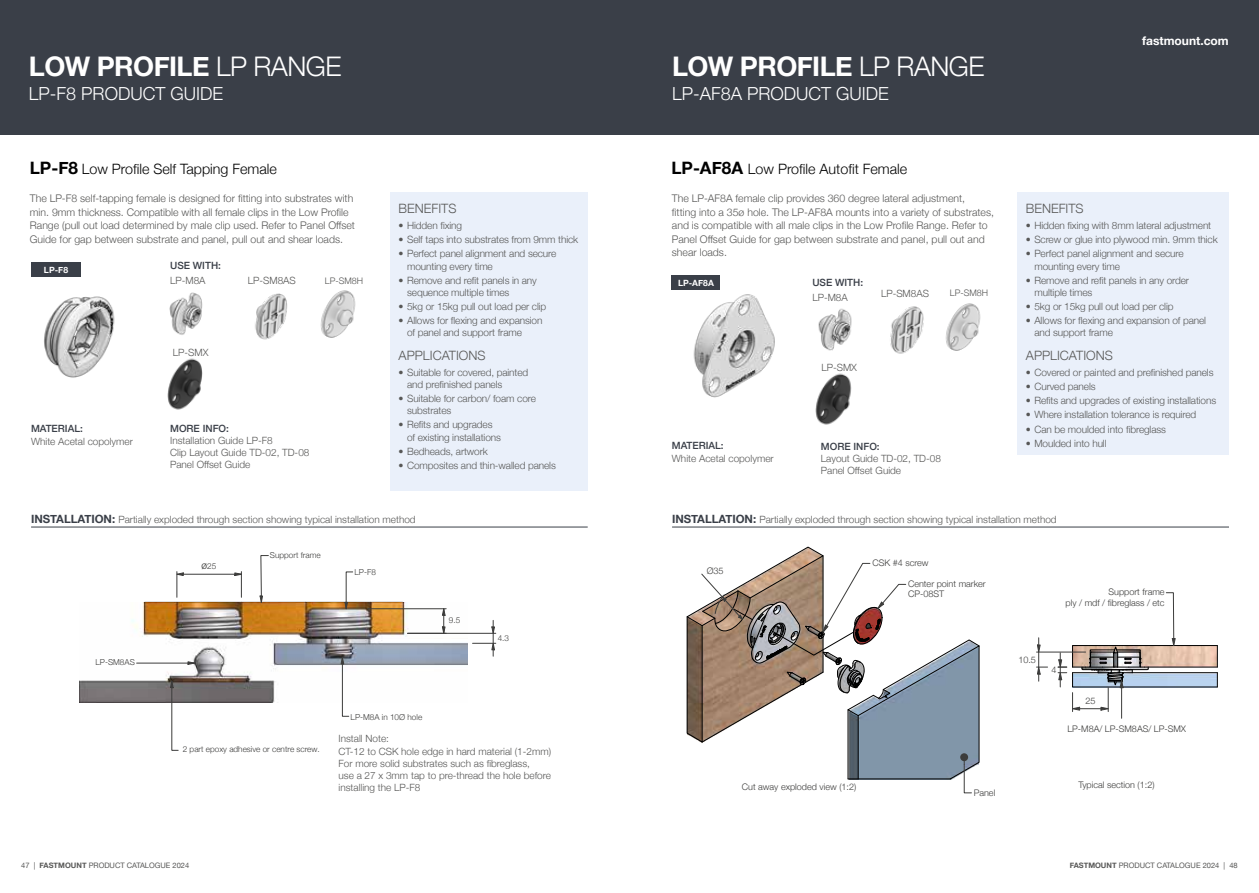
<style>
.page{position:relative;width:1259px;height:893px;background:#fff}
.page>*{position:absolute;margin:0;border:0;box-sizing:border-box;transform-origin:0 0}
.t1{font:700 27px "Helvetica Neue";letter-spacing:-.02em;color:#fff}
.t2{font:300 18px "Helvetica Neue";color:#fff}
.t3{font:300 14.25px "Helvetica Neue";color:#000}
.t4{font:300 12.9px "Helvetica Neue";color:#575756}
.t5{font:700 12px "Helvetica Neue";color:#fff}
.t6{font:300 10.5px/13.5px "Helvetica Neue";color:#575756}
.t7{font:300 10.05px/12.1px "Helvetica Neue";letter-spacing:-.01em;color:#575756}
.t8{font:500 10.05px "Helvetica Neue";color:#3a3f48}
.t9{font:300 9px/10.8px "Helvetica Neue";color:#3c3c3b}
.t10{font:300 9px "Helvetica Neue";color:#575756}
.t11{font:700 8.55px "Helvetica Neue";color:#fff}
.t12{font:300 8.55px "Helvetica Neue";color:#12100b}
.t13{font:300 8.25px "Helvetica Neue";color:#3c3c3b}
.t14{font:7.5px "Helvetica Neue";color:#575756}
.s1{font-weight:300}
.s2{font-weight:700;font-size:17.1px}
.s3{font-weight:700;font-size:11.4px;color:#3a3f48}
.s4{font-family:"Myriad Pro";font-weight:400}
.s5{font-weight:700}
</style>
<div class="page">
<div style="left:629px;top:0;width:630px;height:134px;background:#3a3f48"></div>
<div style="left:0;top:0;width:629px;height:134px;background:#3a3f48"></div>
<svg style="left:79px;top:555px;width:417px;height:196px"></svg>
<div style="left:390px;top:192px;width:198px;height:298px;background:#eaf0fa"></div>
<hr style="left:31px;top:527px;width:557px;height:1px;background:#3a3f48">
<img style="left:44px;top:296px;width:71px;height:82px">
<img style="left:169px;top:292px;width:34px;height:43px">
<img style="left:167px;top:358px;width:36px;height:52px">
<img style="left:815px;top:373px;width:37px;height:52px">
<img style="left:255px;top:293px;width:33px;height:47px">
<div style="left:31px;top:262px;width:50px;height:14px;background:#3a3f48"></div>
<svg style="left:687px;top:547px;width:293px;height:247px"></svg>
<hr style="left:1036px;top:652px;width:49px;height:1px;background:#3c3c3b">
<hr style="left:1121px;top:688px;width:1px;height:30px;background:#3c3c3b">
<svg style="left:1036px;top:638px;width:11px;height:43px"></svg>
<svg style="left:1058px;top:592px;width:160px;height:120px"></svg>
<div style="left:1017px;top:192px;width:212px;height:263px;background:#eaf0fa"></div>
<img style="left:671px;top:276px;width:104px;height:122px">
<img style="left:818px;top:308px;width:34px;height:43px">
<img style="left:890px;top:306px;width:34px;height:48px">
<div style="left:672px;top:276px;width:48px;height:14px;background:#3a3f48"></div>
<hr style="left:672px;top:527px;width:557px;height:1px;background:#3a3f48">
<img style="left:320px;top:290px;width:36px;height:48px">
<img style="left:945px;top:303px;width:36px;height:48px">
<h1 class="t1" style="left:29px;top:45px;width:314px">LOW PROFILE <span class="s1">LP RANGE</span></h1>
<h2 class="t2" style="left:29px;top:79px;width:196px">LP-F8 PRODUCT GUIDE</h2>
<h3 class="t3" style="left:30px;top:158px;width:248px"><span class="s2">LP-F8</span> Low Profile Self Tapping Female</h3>
<p class="t6" style="left:30px;top:191px;width:327px">The LP-F8 self-tapping female is designed for fitting into substrates with min. 9mm thickness. Compatible with all female clips in the Low Profile Range (pull out load determined by male clip used. Refer to Panel Offset Guide for gap between substrate and panel, pull out and shear loads.</p>
<p class="t11" style="left:44px;top:263px;width:26px">LP-F8</p>
<p class="t8" style="left:31px;top:420px;width:53px">MATERIAL:</p>
<p class="t7" style="left:31px;top:435px;width:103px">White Acetal copolymer</p>
<p class="t8" style="left:170px;top:258px;width:52px">USE WITH:</p>
<p class="t7" style="left:170px;top:274px;width:37px">LP-M8A</p>
<p class="t7" style="left:173px;top:346px;width:37px">LP-SMX</p>
<p class="t7" style="left:248px;top:274px;width:49px">LP-SM8AS</p>
<p class="t10" style="left:325px;top:273px;width:40px">LP-SM8H</p>
<p class="t8" style="left:170px;top:420px;width:60px">MORE INFO:</p>
<p class="t7" style="left:170px;top:433px;width:141px">Installation Guide LP-F8<br>Clip Layout Guide TD-02, TD-08<br>Panel Offset Guide</p>
<p class="t4" style="left:399px;top:198px;width:59px">BENEFITS</p>
<p class="t7" style="left:399px;top:219px;width:65px">• Hidden fixing</p>
<p class="t7" style="left:399px;top:233px;width:181px">• Self taps into substrates from 9mm thick</p>
<p class="t7" style="left:407px;top:247px;width:151px;text-indent:-9px">• Perfect panel alignment and secure mounting every time</p>
<p class="t7" style="left:407px;top:273px;width:131px;text-indent:-9px">• Remove and refit panels in any sequence multiple times</p>
<p class="t7" style="left:399px;top:300px;width:149px">• 5kg or 15kg pull out load per clip</p>
<p class="t7" style="left:407px;top:314px;width:137px;text-indent:-9px">• Allows for flexing and expansion of panel and support frame</p>
<p class="t4" style="left:399px;top:345px;width:88px">APPLICATIONS</p>
<p class="t7" style="left:407px;top:365px;width:123px;text-indent:-9px">• Suitable for covered, painted and prefinished panels</p>
<p class="t7" style="left:407px;top:392px;width:130px;text-indent:-9px">• Suitable for carbon/ foam core substrates</p>
<p class="t7" style="left:407px;top:418px;width:95px;text-indent:-9px">• Refits and upgrades of existing installations</p>
<p class="t7" style="left:399px;top:444px;width:91px">• Bedheads, artwork</p>
<p class="t7" style="left:399px;top:459px;width:159px">• Composites and thin-walled panels</p>
<p class="t7" style="left:31px;top:512px;width:386px"><span class="s3">INSTALLATION:</span> Partially exploded through section showing typical installation method</p>
<p class="t13" style="left:95px;top:655px;width:41px">LP-SM8AS</p>
<p class="t12" style="left:106px;top:656px;width:30px">LP-SM8</p>
<p class="t13" style="left:201px;top:559px;width:16px"><span class="s4">Ø</span>25</p>
<p class="t13" style="left:270px;top:548px;width:52px">Support frame</p>
<p class="t13" style="left:354px;top:565px;width:23px">LP-F8</p>
<p class="t13" style="left:449px;top:614px;width:13px">9.5</p>
<p class="t13" style="left:498px;top:631px;width:13px">4.3</p>
<p class="t13" style="left:183px;top:743px;width:139px">2 part epoxy adhesive or centre screw.</p>
<p class="t13" style="left:351px;top:710px;width:73px">LP-M8A in 10Ø hole</p>
<p class="t7" style="left:338px;top:732px;width:214px">Install Note:<br>CT-12 to CSK hole edge in hard material (1-2mm)<br>For more solid substrates such as fibreglass,<br>use a 27 x 3mm tap to pre-thread the hole before installing the LP-F8</p>
<h1 class="t1" style="left:672px;top:45px;width:314px">LOW PROFILE <span class="s1">LP RANGE</span></h1>
<h2 class="t2" style="left:672px;top:79px;width:218px">LP-AF8A PRODUCT GUIDE</h2>
<h3 class="t3" style="left:671px;top:157px;width:237px"><span class="s2">LP-AF8A</span> Low Profile Autofit Female</h3>
<p class="t6" style="left:672px;top:191px;width:324px">The LP-AF8A female clip provides 360 degree lateral adjustment,<br>fitting into a 35ø hole. The LP-AF8A mounts into a variety of substrates, and is compatible with all male clips in the Low Profile Range. Refer to Panel Offset Guide for gap between substrate and panel, pull out and shear loads.</p>
<p class="t11" style="left:678px;top:276px;width:37px">LP-AF8A</p>
<p class="t8" style="left:672px;top:437px;width:53px">MATERIAL:</p>
<p class="t7" style="left:672px;top:452px;width:103px">White Acetal copolymer</p>
<p class="t8" style="left:812px;top:274px;width:52px">USE WITH:</p>
<p class="t7" style="left:812px;top:290px;width:37px">LP-M8A</p>
<p class="t7" style="left:881px;top:287px;width:49px">LP-SM8AS</p>
<p class="t10" style="left:950px;top:286px;width:40px">LP-SM8H</p>
<p class="t7" style="left:821px;top:361px;width:37px">LP-SMX</p>
<p class="t8" style="left:821px;top:438px;width:60px">MORE INFO:</p>
<p class="t7" style="left:821px;top:452px;width:122px">Layout Guide TD-02, TD-08<br>Panel Offset Guide</p>
<p class="t5" style="left:1142px;top:31px;width:88px">fastmount.com</p>
<p class="t4" style="left:1026px;top:198px;width:59px">BENEFITS</p>
<p class="t7" style="left:1026px;top:219px;width:187px">• Hidden fixing with 8mm lateral adjustment</p>
<p class="t7" style="left:1026px;top:233px;width:193px">• Screw or glue into plywood min. 9mm thick</p>
<p class="t7" style="left:1034px;top:247px;width:151px;text-indent:-9px">• Perfect panel alignment and secure mounting every time</p>
<p class="t7" style="left:1034px;top:273px;width:156px;text-indent:-9px">• Remove and refit panels in any order multiple times</p>
<p class="t7" style="left:1026px;top:300px;width:149px">• 5kg or 15kg pull out load per clip</p>
<p class="t7" style="left:1034px;top:314px;width:173px;text-indent:-9px">• Allows for flexing and expansion of panel and support frame</p>
<p class="t4" style="left:1026px;top:345px;width:88px">APPLICATIONS</p>
<p class="t7" style="left:1026px;top:365px;width:189px">• Covered or painted and prefinished panels</p>
<p class="t7" style="left:1026px;top:380px;width:71px">• Curved panels</p>
<p class="t7" style="left:1026px;top:394px;width:192px">• Refits and upgrades of existing installations</p>
<p class="t7" style="left:1026px;top:408px;width:172px">• Where installation tolerance is required</p>
<p class="t7" style="left:1026px;top:422px;width:142px">• Can be moulded into fibreglass</p>
<p class="t7" style="left:1026px;top:436px;width:82px">• Moulded into hull</p>
<p class="t7" style="left:672px;top:512px;width:386px"><span class="s3">INSTALLATION:</span> Partially exploded through section showing typical installation method</p>
<p class="t9" style="left:707px;top:565px;width:18px">Ø35</p>
<p class="t9" style="left:872px;top:557px;width:58px">CSK #4 screw</p>
<p class="t9" style="left:908px;top:577px;width:79px">Center point marker<br>CP-08ST</p>
<p class="t9" style="left:1065px;top:586px;width:101px;text-align:right">Support frame<br>ply / mdf / fibreglass / etc</p>
<p class="t9" style="left:1018px;top:654px;width:19px">10.5</p>
<p class="t9" style="left:1051px;top:664px;width:7px">4</p>
<p class="t9" style="left:1085px;top:695px;width:12px">25</p>
<p class="t9" style="left:1067px;top:722px;width:120px">LP-M8A/ LP-SM8AS/ LP-SMX</p>
<p class="t9" style="left:742px;top:780px;width:116px">Cut away exploded view (1:2)</p>
<p class="t9" style="left:973px;top:787px;width:23px">Panel</p>
<p class="t9" style="left:1078px;top:779px;width:78px">Typical section (1:2)</p>
<p class="t14" style="left:21px;top:860px;width:169px">47 | <span class="s5">FASTMOUNT</span> PRODUCT CATALOGUE 2024</p>
<p class="t14" style="left:1069px;top:860px;width:169px"><span class="s5">FASTMOUNT</span> PRODUCT CATALOGUE 2024 | 48</p>
</div>
